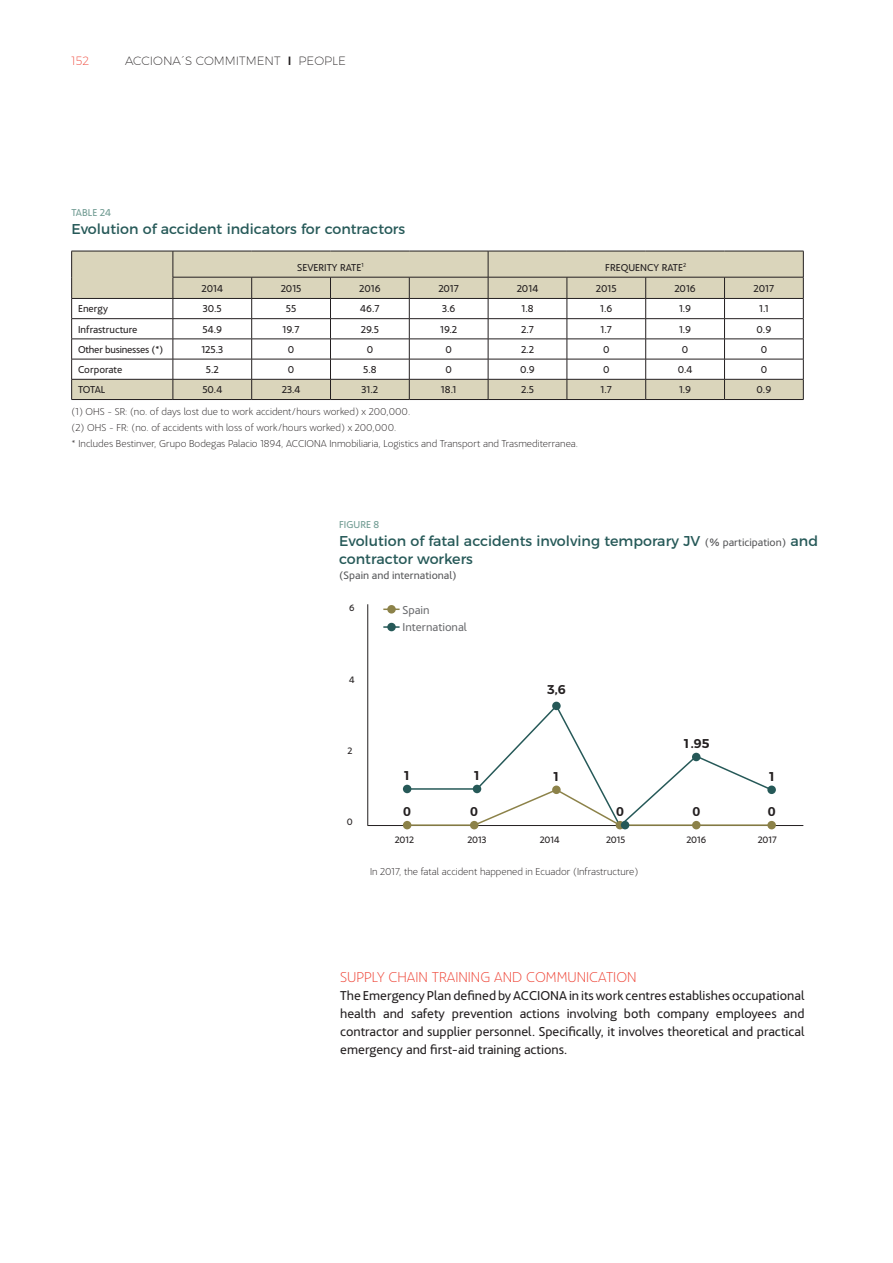
<style>
.page{position:relative;width:893px;height:1263px;background:#fff}
.page>*{position:absolute;margin:0;border:0;box-sizing:border-box;transform-origin:0 0}
._03_LADILLO{font:300 15px "Acciona";color:#ee4234}
._60_TITULAR_TABLA_GR{font:14.25px/18px "Montserrat";color:#265958}
._02_TEXTO_GENERAL{font:13.5px/17.9px "Acciona";color:#231f20;text-align:justify}
._65_TARTA_CIFRA{font:600 12.75px "Montserrat";color:#231f20}
.t1{font:200 12px "Montserrat";color:#231f20}
._69_LEYENDAS_GAFICO{font:12px "Acciona";color:#6c6d70}
.t2{font:200 12px "Montserrat";color:#ee4234}
.Unidades_tablas_y_gr{font:11.25px "Acciona";color:#57585a}
._63_NOTA_GRAFICO_Y_T{font:300 10.5px "Acciona";color:#231f20}
.t3{font:10.5px "Acciona";color:#231f20}
.t4{font:10.5px "Acciona";letter-spacing:-.02em;color:#231f20}
.Número_ficha_gráfico{font:10.5px "Acciona";color:#719c93}
._64_DATOS_GRAFICO{font:9.75px "Acciona";color:#231f20}
.s1{font-weight:500}
.s2{font-family:"Acciona";font-size:11.25px;color:#57585a}
</style>
<div class="page">
<hr style="left:71px;top:399px;width:102px;height:1px;background:#231f20">
<hr style="left:173px;top:399px;width:79px;height:1px;background:#231f20">
<hr style="left:252px;top:399px;width:78px;height:1px;background:#231f20">
<hr style="left:330px;top:399px;width:79px;height:1px;background:#231f20">
<hr style="left:409px;top:399px;width:79px;height:1px;background:#231f20">
<hr style="left:488px;top:399px;width:79px;height:1px;background:#231f20">
<hr style="left:567px;top:399px;width:79px;height:1px;background:#231f20">
<hr style="left:646px;top:399px;width:78px;height:1px;background:#231f20">
<hr style="left:724px;top:399px;width:79px;height:1px;background:#231f20">
<svg style="left:71px;top:251px;width:733px;height:148px"></svg>
<hr style="left:71px;top:298px;width:102px;height:1px;background:#231f20">
<hr style="left:367px;top:604px;width:1px;height:221px;background:#231f20">
<hr style="left:367px;top:825px;width:436px;height:1px;background:#231f20">
<div style="left:403px;top:785px;width:8px;height:8px;background:#265958;border-radius:50%"></div>
<div style="left:470px;top:821px;width:8px;height:8px;background:#8c8249;border-radius:50%"></div>
<div style="left:403px;top:821px;width:8px;height:8px;background:#8c8249;border-radius:50%"></div>
<svg style="left:767px;top:821px;width:9px;height:8px"></svg>
<div style="left:387px;top:605px;width:9px;height:8px;background:#8c8249;border-radius:50%"></div>
<svg style="left:383px;top:608px;width:17px;height:2px"></svg>
<div style="left:387px;top:623px;width:9px;height:8px;background:#265958;border-radius:50%"></div>
<svg style="left:383px;top:626px;width:17px;height:2px"></svg>
<svg style="left:767px;top:785px;width:9px;height:9px"></svg>
<svg style="left:407px;top:703px;width:367px;height:125px"></svg>
<div style="left:616px;top:821px;width:8px;height:8px;background:#8c8249;border-radius:50%"></div>
<div style="left:621px;top:821px;width:8px;height:8px;background:#265958;border-radius:50%"></div>
<p class="t2" style="left:72px;top:52px;width:19px">152</p>
<p class="t1" style="left:125px;top:52px;width:222px">ACCIONA´S COMMITMENT <span class="s1">I</span> PEOPLE</p>
<p class="Número_ficha_gráfico" style="left:71px;top:204px;width:41px">TABLE 24</p>
<p class="_60_TITULAR_TABLA_GR" style="left:71px;top:219px;width:335px">Evolution of accident indicators for contractors</p>
<p class="t3" style="left:297px;top:259px;width:68px">SEVERITY RATE<sup>1</sup></p>
<p class="t3" style="left:605px;top:259px;width:82px">FREQUENCY RATE<sup>2</sup></p>
<p class="t3" style="left:202px;top:280px;width:23px">2014</p>
<p class="t3" style="left:281px;top:280px;width:22px">2015</p>
<p class="t3" style="left:359px;top:280px;width:23px">2016</p>
<p class="t3" style="left:438px;top:280px;width:22px">2017</p>
<p class="t3" style="left:517px;top:280px;width:23px">2014</p>
<p class="t3" style="left:596px;top:280px;width:22px">2015</p>
<p class="t3" style="left:674px;top:280px;width:23px">2016</p>
<p class="t3" style="left:753px;top:280px;width:22px">2017</p>
<p class="t3" style="left:78px;top:301px;width:31px">Energy</p>
<p class="t3" style="left:203px;top:301px;width:21px">30.5</p>
<p class="t3" style="left:286px;top:301px;width:12px">55</p>
<p class="t3" style="left:360px;top:301px;width:21px">46.7</p>
<p class="t3" style="left:442px;top:301px;width:15px">3.6</p>
<p class="t3" style="left:521px;top:301px;width:14px">1.8</p>
<p class="t3" style="left:600px;top:301px;width:14px">1.6</p>
<p class="t3" style="left:679px;top:301px;width:14px">1.9</p>
<p class="t3" style="left:759px;top:301px;width:11px">1.1</p>
<p class="t3" style="left:78px;top:321px;width:61px">Infrastructure</p>
<p class="t3" style="left:203px;top:321px;width:21px">54.9</p>
<p class="t3" style="left:283px;top:321px;width:18px">19.7</p>
<p class="t3" style="left:361px;top:321px;width:20px">29.5</p>
<p class="t3" style="left:440px;top:321px;width:19px">19.2</p>
<p class="t3" style="left:521px;top:321px;width:14px">2.7</p>
<p class="t3" style="left:601px;top:321px;width:13px">1.7</p>
<p class="t3" style="left:679px;top:321px;width:14px">1.9</p>
<p class="t3" style="left:756px;top:321px;width:16px">0.9</p>
<p class="t4" style="left:78px;top:341px;width:87px">Other businesses (*)</p>
<p class="t3" style="left:201px;top:341px;width:23px">125.3</p>
<p class="t3" style="left:288px;top:341px;width:8px">0</p>
<p class="t3" style="left:367px;top:341px;width:8px">0</p>
<p class="t3" style="left:445px;top:341px;width:8px">0</p>
<p class="t3" style="left:521px;top:341px;width:14px">2.2</p>
<p class="t3" style="left:603px;top:341px;width:8px">0</p>
<p class="t3" style="left:682px;top:341px;width:8px">0</p>
<p class="t3" style="left:761px;top:341px;width:8px">0</p>
<p class="t3" style="left:78px;top:361px;width:46px">Corporate</p>
<p class="t3" style="left:206px;top:361px;width:14px">5.2</p>
<p class="t3" style="left:288px;top:361px;width:8px">0</p>
<p class="t3" style="left:363px;top:361px;width:15px">5.8</p>
<p class="t3" style="left:445px;top:361px;width:8px">0</p>
<p class="t3" style="left:520px;top:361px;width:16px">0.9</p>
<p class="t3" style="left:603px;top:361px;width:8px">0</p>
<p class="t3" style="left:678px;top:361px;width:16px">0.4</p>
<p class="t3" style="left:761px;top:361px;width:8px">0</p>
<p class="t3" style="left:78px;top:381px;width:29px">TOTAL</p>
<p class="t3" style="left:202px;top:381px;width:21px">50.4</p>
<p class="t3" style="left:282px;top:381px;width:20px">23.4</p>
<p class="t3" style="left:362px;top:381px;width:18px">31.2</p>
<p class="t3" style="left:441px;top:381px;width:17px">18.1</p>
<p class="t3" style="left:521px;top:381px;width:14px">2.5</p>
<p class="t3" style="left:601px;top:381px;width:13px">1.7</p>
<p class="t3" style="left:679px;top:381px;width:14px">1.9</p>
<p class="t3" style="left:756px;top:381px;width:16px">0.9</p>
<p class="_63_NOTA_GRAFICO_Y_T" style="left:72px;top:405px;width:340px">(1) OHS - SR: (no. of days lost due to work accident/hours worked) x 200,000.</p>
<p class="_63_NOTA_GRAFICO_Y_T" style="left:72px;top:420px;width:326px">(2) OHS - FR: (no. of accidents with loss of work/hours worked) x 200,000.</p>
<p class="_63_NOTA_GRAFICO_Y_T" style="left:72px;top:436px;width:508px">* Includes Bestinver, Grupo Bodegas Palacio 1894, ACCIONA Inmobiliaria, Logistics and Transport and Trasmediterranea.</p>
<p class="Número_ficha_gráfico" style="left:339px;top:516px;width:42px">FIGURE 8</p>
<p class="_60_TITULAR_TABLA_GR" style="left:339px;top:531px;width:480px">Evolution of fatal accidents involving temporary JV <span class="s2">(% participation)</span> and contractor workers</p>
<p class="Unidades_tablas_y_gr" style="left:339px;top:566px;width:119px">(Spain and international)</p>
<p class="_64_DATOS_GRAFICO" style="left:349px;top:600px;width:7px">6</p>
<p class="_69_LEYENDAS_GAFICO" style="left:402px;top:600px;width:29px">Spain</p>
<p class="_69_LEYENDAS_GAFICO" style="left:402px;top:618px;width:66px">International</p>
<p class="_64_DATOS_GRAFICO" style="left:349px;top:672px;width:7px">4</p>
<p class="_65_TARTA_CIFRA" style="left:547px;top:679px;width:20px">3,6</p>
<p class="_64_DATOS_GRAFICO" style="left:347px;top:743px;width:6px">2</p>
<p class="_64_DATOS_GRAFICO" style="left:347px;top:814px;width:7px">0</p>
<p class="_65_TARTA_CIFRA" style="left:403px;top:765px;width:9px">1</p>
<p class="_65_TARTA_CIFRA" style="left:473px;top:765px;width:9px">1</p>
<p class="_65_TARTA_CIFRA" style="left:683px;top:733px;width:28px">1.95</p>
<p class="_65_TARTA_CIFRA" style="left:552px;top:766px;width:9px">1</p>
<p class="_65_TARTA_CIFRA" style="left:768px;top:766px;width:9px">1</p>
<p class="_65_TARTA_CIFRA" style="left:403px;top:801px;width:9px">0</p>
<p class="_65_TARTA_CIFRA" style="left:470px;top:801px;width:9px">0</p>
<p class="_65_TARTA_CIFRA" style="left:616px;top:801px;width:9px">0</p>
<p class="_65_TARTA_CIFRA" style="left:692px;top:801px;width:9px">0</p>
<p class="_65_TARTA_CIFRA" style="left:768px;top:801px;width:9px">0</p>
<p class="_64_DATOS_GRAFICO" style="left:395px;top:832px;width:21px">2012</p>
<p class="_64_DATOS_GRAFICO" style="left:467px;top:832px;width:21px">2013</p>
<p class="_64_DATOS_GRAFICO" style="left:540px;top:832px;width:21px">2014</p>
<p class="_64_DATOS_GRAFICO" style="left:606px;top:832px;width:21px">2015</p>
<p class="_64_DATOS_GRAFICO" style="left:686px;top:832px;width:21px">2016</p>
<p class="_64_DATOS_GRAFICO" style="left:758px;top:832px;width:21px">2017</p>
<p class="_63_NOTA_GRAFICO_Y_T" style="left:370px;top:864px;width:270px">In 2017, the fatal accident happened in Ecuador (Infrastructure)</p>
<p class="_03_LADILLO" style="left:340px;top:967px;width:298px">SUPPLY CHAIN TRAINING AND COMMUNICATION</p>
<p class="_02_TEXTO_GENERAL" style="left:340px;top:985px;width:466px">The Emergency Plan defined by ACCIONA in its work centres establishes occupational health and safety prevention actions involving both company employees and contractor and supplier personnel. Specifically, it involves theoretical and practical emergency and first-aid training actions.</p>
</div>
